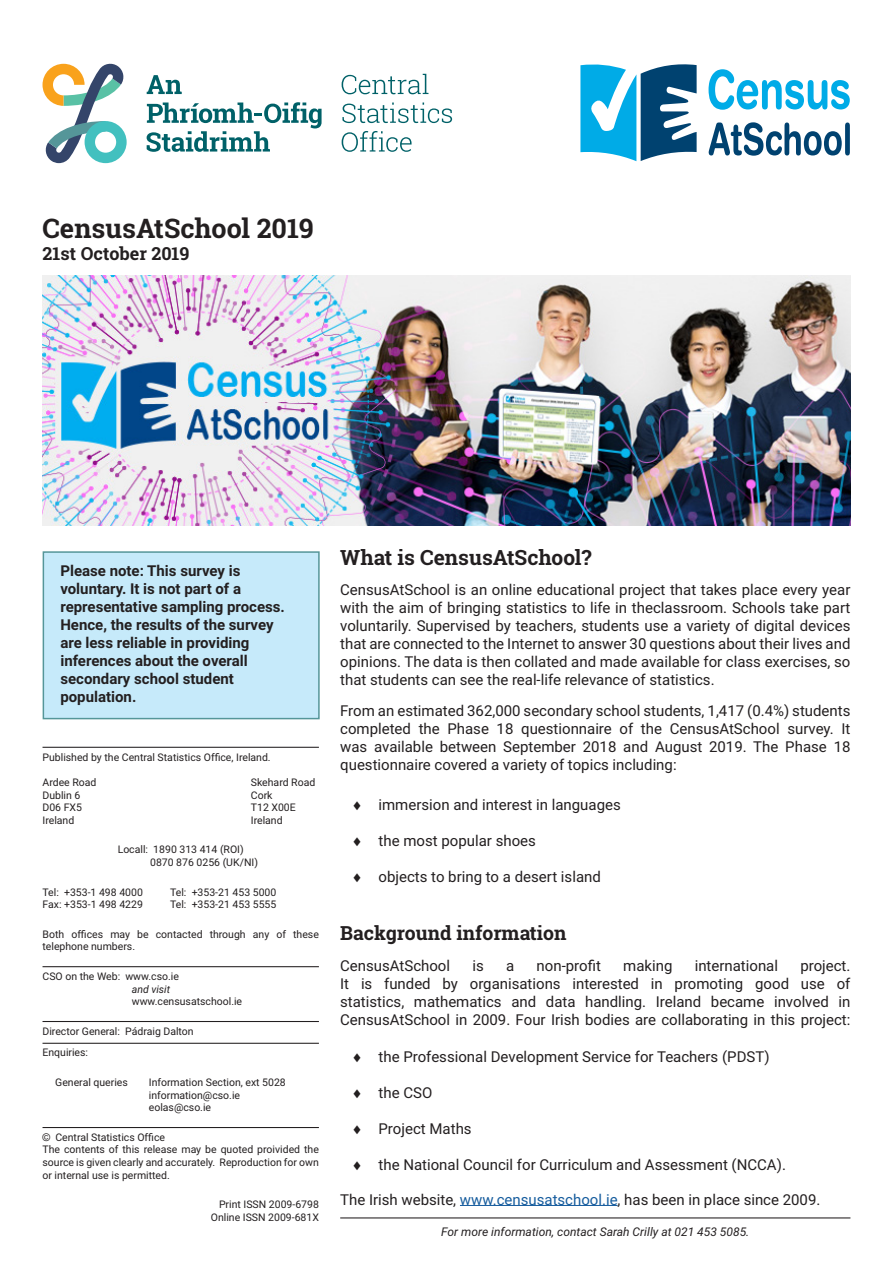
<style>
.page{position:relative;width:893px;height:1263px;background:#fff}
.page>*{position:absolute;margin:0;border:0;box-sizing:border-box;transform-origin:0 0}
.t1{font:700 27px "Roboto Slab";color:#231f20}
.t2{font:700 21px "Roboto Slab";color:#231f20}
.t3{font:700 19.5px "Roboto Slab";color:#231f20}
.t4{font:700 18px "Roboto Slab";color:#231f20}
.t5{font:15px/18px "Roboto";color:#231f20;text-align:justify}
.t6{font:700 15px/18px "Roboto";color:#231f20}
.t7{font:italic 12px "Roboto";color:#231f20}
.t8{font:10.5px/12.6px "Roboto";color:#231f20}
.t9{font:italic 10.5px "Roboto";color:#231f20}
.s1{font-family:"Arial"}
.s2{color:#175d9e}
</style>
<div class="page">
<svg style="left:708px;top:69px;width:142px;height:41px"></svg>
<svg style="left:709px;top:122px;width:141px;height:34px"></svg>
<svg style="left:580px;top:64px;width:117px;height:97px"></svg>
<hr style="left:43px;top:747px;width:276px;height:1px;background:#231f20">
<hr style="left:43px;top:966px;width:276px;height:1px;background:#231f20">
<hr style="left:43px;top:1021px;width:276px;height:1px;background:#231f20">
<hr style="left:43px;top:1043px;width:276px;height:1px;background:#231f20">
<hr style="left:43px;top:1127px;width:276px;height:1px;background:#231f20">
<svg style="left:43px;top:64px;width:84px;height:99px"></svg>
<svg style="left:342px;top:74px;width:86px;height:20px"></svg>
<svg style="left:342px;top:103px;width:110px;height:20px"></svg>
<svg style="left:342px;top:131px;width:70px;height:21px"></svg>
<svg style="left:147px;top:75px;width:35px;height:19px"></svg>
<svg style="left:147px;top:102px;width:175px;height:50px"></svg>
<hr style="left:460px;top:1205px;width:158px;height:1px;background:#175d9e">
<hr style="left:340px;top:1217px;width:510px;height:1px;background:#231f20">
<img style="left:43px;top:275px;width:807px;height:251px">
<div style="left:43px;top:551px;width:277px;height:168px;background:#c6eafa;border:2px solid #559699"></div>
<h1 class="t1" style="left:43px;top:210px;width:273px">CensusAtSchool 2019</h1>
<p class="t4" style="left:43px;top:241px;width:149px">21st October 2019</p>
<p class="t6" style="left:60px;top:561px;width:226px">Please note: This survey is voluntary. It is not part of a representative sampling process.<br>Hence, the results of the survey are less reliable in providing inferences about the overall secondary school student population.</p>
<p class="t8" style="left:43px;top:750px;width:230px">Published by the Central Statistics Office, Ireland.</p>
<p class="t8" style="left:43px;top:775px;width:55px">Ardee Road</p>
<p class="t8" style="left:251px;top:775px;width:66px">Skehard Road</p>
<p class="t8" style="left:43px;top:788px;width:39px">Dublin 6</p>
<p class="t8" style="left:251px;top:788px;width:23px">Cork</p>
<p class="t8" style="left:43px;top:801px;width:41px">D06 FX5</p>
<p class="t8" style="left:251px;top:801px;width:46px">T12 X00E</p>
<p class="t8" style="left:43px;top:813px;width:33px">Ireland</p>
<p class="t8" style="left:251px;top:813px;width:33px">Ireland</p>
<p class="t8" style="left:150px;top:843px;width:109px;text-indent:-32px">Locall: 1890 313 414 (ROI)<br>0870 876 0256 (UK/NI)</p>
<p class="t8" style="left:43px;top:885px;width:102px">Tel: +353-1 498 4000</p>
<p class="t8" style="left:170px;top:885px;width:108px">Tel: +353-21 453 5000</p>
<p class="t8" style="left:43px;top:898px;width:102px">Fax: +353-1 498 4229</p>
<p class="t8" style="left:170px;top:898px;width:108px">Tel: +353-21 453 5555</p>
<p class="t8" style="left:43px;top:927px;width:278px">Both offices may be contacted through any of these telephone numbers.</p>
<p class="t8" style="left:43px;top:969px;width:138px">CSO on the Web: www.cso.ie</p>
<p class="t9" style="left:132px;top:981px;width:40px">and visit</p>
<p class="t8" style="left:132px;top:995px;width:112px">www.censusatschool.ie</p>
<p class="t8" style="left:43px;top:1020px;width:153px;line-height:21.6px">Director General: Pádraig Dalton<br>Enquiries:</p>
<p class="t8" style="left:55px;top:1075px;width:74px">General queries</p>
<p class="t8" style="left:149px;top:1075px;width:139px">Information Section, ext 5028 information@cso.ie eolas@cso.ie</p>
<p class="t8" style="left:43px;top:1130px;width:278px"><span class="s1">©</span> Central Statistics Office<br>The contents of this release may be quoted proivided the source is given clearly and accurately. Reproduction for own or internal use is permitted.</p>
<p class="t8" style="left:211px;top:1198px;width:110px;text-align:right">Print ISSN 2009-6798<br>Online ISSN 2009-681X</p>
<h2 class="t2" style="left:340px;top:542px;width:253px">What is CensusAtSchool?</h2>
<p class="t5" style="left:340px;top:580px;width:512px">CensusAtSchool is an online educational project that takes place every year with the aim of bringing statistics to life in theclassroom. Schools take part voluntarily. Supervised by teachers, students use a variety of digital devices that are connected to the Internet to answer 30 questions about their lives and opinions. The data is then collated and made available for class exercises, so that students can see the real-life relevance of statistics.</p>
<p class="t5" style="left:340px;top:701px;width:512px">From an estimated 362,000 secondary school students, 1,417 (0.4%) students completed the Phase 18 questionnaire of the CensusAtSchool survey. It was available between September 2018 and August 2019. The Phase 18 questionnaire covered a variety of topics including:</p>
<p class="t5" style="left:351px;top:795px;width:271px">♦ immersion and interest in languages</p>
<p class="t5" style="left:351px;top:831px;width:186px">♦ the most popular shoes</p>
<p class="t5" style="left:351px;top:867px;width:251px">♦ objects to bring to a desert island</p>
<h3 class="t3" style="left:340px;top:920px;width:228px">Background information</h3>
<p class="t5" style="left:340px;top:956px;width:111px">CensusAtSchool</p>
<p class="t5" style="left:472px;top:956px;width:13px">is</p>
<p class="t5" style="left:506px;top:956px;width:10px">a</p>
<p class="t5" style="left:537px;top:956px;width:66px">non-profit</p>
<p class="t5" style="left:623px;top:956px;width:51px">making</p>
<p class="t5" style="left:695px;top:956px;width:85px">international</p>
<p class="t5" style="left:340px;top:956px;width:512px;text-indent:460px">project.<br>It is funded by organisations interested in promoting good use of statistics, mathematics and data handling. Ireland became involved in CensusAtSchool in 2009. Four Irish bodies are collaborating in this project:</p>
<p class="t5" style="left:351px;top:1047px;width:420px">♦ the Professional Development Service for Teachers (PDST)</p>
<p class="t5" style="left:351px;top:1083px;width:82px">♦ the CSO</p>
<p class="t5" style="left:351px;top:1119px;width:122px">♦ Project Maths</p>
<p class="t5" style="left:351px;top:1155px;width:436px">♦ the National Council for Curriculum and Assessment (NCCA).</p>
<p class="t5" style="left:340px;top:1190px;width:482px">The Irish website, <span class="s2">www.censusatschool.ie</span>, has been in place since 2009.</p>
<p class="t7" style="left:441px;top:1223px;width:310px">For more information, contact Sarah Crilly at 021 453 5085.</p>
</div>
